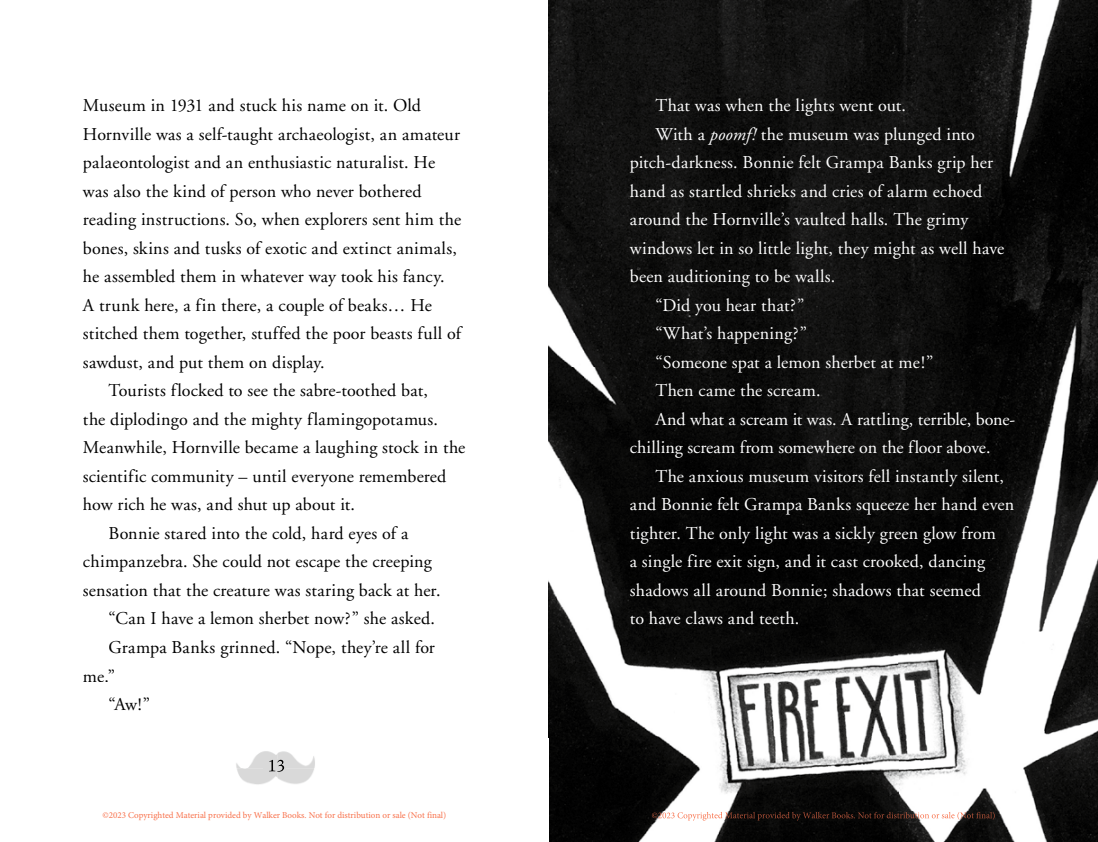
<style>
.page{position:relative;width:1098px;height:842px;background:#fff}
.page>*{position:absolute;margin:0;border:0;box-sizing:border-box;transform-origin:0 0}
.t1{font:18px "Adobe Garamond";letter-spacing:.01em;color:#000}
.t2{font:18px "Adobe Garamond";letter-spacing:.01em;color:#fff}
.t3{font:9px "Minion Pro";color:#f8714b}
.s1{font-style:italic}
</style>
<div class="page">
<img style="left:549px;top:0;width:548px;height:842px">
<img style="left:236px;top:751px;width:79px;height:34px">
<img style="left:263px;top:760px;width:22px;height:12px">
<img style="left:651px;top:812px;width:343px;height:8px">
<p class="t1" style="left:83px;top:96px;width:339px">Museum in 1931 and stuck his name on it. Old</p>
<p class="t1" style="left:83px;top:125px;width:378px">Hornville was a self-taught archaeologist, an amateur</p>
<p class="t1" style="left:83px;top:153px;width:353px">palaeontologist and an enthusiastic naturalist. He</p>
<p class="t1" style="left:83px;top:182px;width:340px">was also the kind of person who never bothered</p>
<p class="t1" style="left:83px;top:210px;width:379px">reading instructions. So, when explorers sent him the</p>
<p class="t1" style="left:83px;top:239px;width:375px">bones, skins and tusks of exotic and extinct animals,</p>
<p class="t1" style="left:83px;top:267px;width:363px">he assembled them in whatever way took his fancy.</p>
<p class="t1" style="left:83px;top:296px;width:350px">A trunk here, a fin there, a couple of beaks… He</p>
<p class="t1" style="left:83px;top:324px;width:379px">stitched them together, stuffed the poor beasts full of</p>
<p class="t1" style="left:83px;top:353px;width:243px">sawdust, and put them on display.</p>
<p class="t1" style="left:108px;top:381px;width:321px">Tourists flocked to see the sabre-toothed bat,</p>
<p class="t1" style="left:83px;top:410px;width:356px">the diplodingo and the mighty flamingopotamus.</p>
<p class="t1" style="left:83px;top:438px;width:384px">Meanwhile, Hornville became a laughing stock in the</p>
<p class="t1" style="left:83px;top:467px;width:365px">scientific community – until everyone remembered</p>
<p class="t1" style="left:83px;top:495px;width:273px">how rich he was, and shut up about it.</p>
<p class="t1" style="left:108px;top:524px;width:301px">Bonnie stared into the cold, hard eyes of a</p>
<p class="t1" style="left:83px;top:552px;width:350px">chimpanzebra. She could not escape the creeping</p>
<p class="t1" style="left:83px;top:581px;width:359px">sensation that the creature was staring back at her.</p>
<p class="t1" style="left:108px;top:609px;width:328px">“Can I have a lemon sherbet now?” she asked.</p>
<p class="t1" style="left:108px;top:638px;width:328px">Grampa Banks grinned. “Nope, they’re all for</p>
<p class="t1" style="left:83px;top:666px;width:34px">me.”</p>
<p class="t1" style="left:108px;top:695px;width:43px">“Aw!”</p>
<p class="t3" style="left:102px;top:809px;width:345px">©2023 Copyrighted Material provided by Walker Books. Not for distribution or sale (Not final)</p>
<p class="t2" style="left:655px;top:96px;width:252px">That was when the lights went out.</p>
<p class="t2" style="left:655px;top:125px;width:321px">With a <span class="s1">poomf!</span> the museum was plunged into</p>
<p class="t2" style="left:629px;top:153px;width:364px">pitch-darkness. Bonnie felt Grampa Banks grip her</p>
<p class="t2" style="left:629px;top:182px;width:354px">hand as startled shrieks and cries of alarm echoed</p>
<p class="t2" style="left:629px;top:210px;width:340px">around the Hornville’s vaulted halls. The grimy</p>
<p class="t2" style="left:629px;top:239px;width:376px">windows let in so little light, they might as well have</p>
<p class="t2" style="left:629px;top:267px;width:207px">been auditioning to be walls.</p>
<p class="t2" style="left:655px;top:296px;width:150px">“Did you hear that?”</p>
<p class="t2" style="left:655px;top:324px;width:153px">“What’s happening?”</p>
<p class="t2" style="left:655px;top:353px;width:279px">“Someone spat a lemon sherbet at me!”</p>
<p class="t2" style="left:655px;top:381px;width:167px">Then came the scream.</p>
<p class="t2" style="left:655px;top:410px;width:361px">And what a scream it was. A rattling, terrible, bone-</p>
<p class="t2" style="left:629px;top:438px;width:362px">chilling scream from somewhere on the floor above.</p>
<p class="t2" style="left:655px;top:467px;width:350px">The anxious museum visitors fell instantly silent,</p>
<p class="t2" style="left:629px;top:495px;width:386px">and Bonnie felt Grampa Banks squeeze her hand even</p>
<p class="t2" style="left:629px;top:524px;width:367px">tighter. The only light was a sickly green glow from</p>
<p class="t2" style="left:629px;top:552px;width:357px">a single fire exit sign, and it cast crooked, dancing</p>
<p class="t2" style="left:629px;top:580px;width:352px">shadows all around Bonnie; shadows that seemed</p>
<p class="t2" style="left:629px;top:609px;width:171px">to have claws and teeth.</p>
</div>
